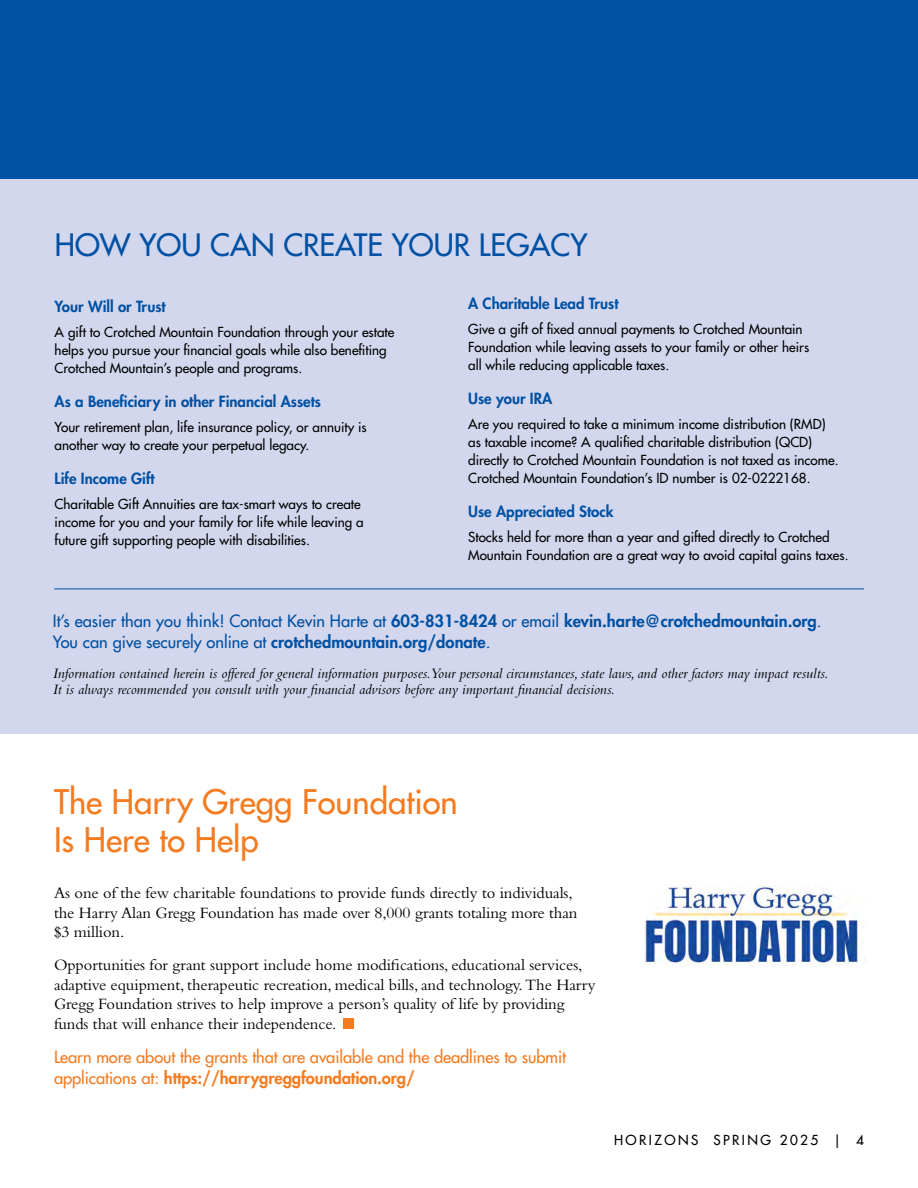
<style>
.page{position:relative;width:918px;height:1188px;background:#fff}
.page>*{position:absolute;margin:0;border:0;box-sizing:border-box;transform-origin:0 0}
.t1{font:33px/37.5px "Futura";color:#f47b20}
.t2{font:30px "Futura";color:#0050a3}
.t3{font:16.5px/19.5px "Bembo";letter-spacing:-.005em;color:#000}
.t4{font:16.5px/21px "Futura";color:#0050a3}
.t5{font:16.5px/21px "Futura";letter-spacing:-.005em;color:#f47b20}
.t6{font:italic 15px/16.5px "Bembo";color:#000}
.t7{font:800 15px "Futura";color:#0050a3}
.t8{font:13.5px/18px "Futura";color:#000}
.t9{font:13.5px "Futura";letter-spacing:.18em;color:#000}
.s1{font-weight:800}
</style>
<div class="page">
<div style="left:0;top:170px;width:918px;height:563px;background:#d3d7ed"></div>
<hr style="left:54px;top:589px;width:810px;height:1px;background:#0050a3">
<div style="left:0;top:0;width:918px;height:179px;background:#0050a3"></div>
<div style="left:343px;top:1018px;width:10px;height:11px;background:#f47b20"></div>
<img style="left:644px;top:885px;width:221px;height:82px">
<h2 class="t2" style="left:55px;top:226px;width:534px">HOW YOU CAN CREATE YOUR LEGACY</h2>
<p class="t7" style="left:55px;top:297px;width:113px">Your Will or Trust</p>
<p class="t8" style="left:55px;top:323px;width:341px">A gift to Crotched Mountain Foundation through your estate helps you pursue your financial goals while also benefiting<br>Crotched Mountain’s people and programs.</p>
<p class="t7" style="left:55px;top:392px;width:268px">As a Beneficiary in other Financial Assets</p>
<p class="t8" style="left:55px;top:418px;width:314px">Your retirement plan, life insurance policy, or annuity is another way to create your perpetual legacy.</p>
<p class="t7" style="left:55px;top:469px;width:102px">Life Income Gift</p>
<p class="t8" style="left:55px;top:495px;width:311px">Charitable Gift Annuities are tax-smart ways to create income for you and your family for life while leaving a future gift supporting people with disabilities.</p>
<p class="t7" style="left:468px;top:294px;width:152px">A Charitable Lead Trust</p>
<p class="t8" style="left:468px;top:320px;width:343px">Give a gift of fixed annual payments to Crotched Mountain<br>Foundation while leaving assets to your family or other heirs all while reducing applicable taxes.</p>
<p class="t7" style="left:468px;top:389px;width:86px">Use your IRA</p>
<p class="t8" style="left:468px;top:415px;width:372px">Are you required to take a minimum income distribution (RMD) as taxable income? A qualified charitable distribution (QCD) directly to Crotched Mountain Foundation is not taxed as income.<br>Crotched Mountain Foundation’s ID number is 02-0222168.</p>
<p class="t7" style="left:468px;top:502px;width:147px">Use Appreciated Stock</p>
<p class="t8" style="left:468px;top:528px;width:382px">Stocks held for more than a year and gifted directly to Crotched<br>Mountain Foundation are a great way to avoid capital gains taxes.</p>
<p class="t4" style="left:53px;top:610px;width:770px">It’s easier than you think! Contact Kevin Harte at <span class="s1">603-831-8424</span> or email <span class="s1">kevin.harte@crotchedmountain.org</span>.<br>You can give securely online at <span class="s1">crotchedmountain.org/donate</span>.</p>
<p class="t6" style="left:53px;top:664px;width:777px">Information contained herein is offered for general information purposes. Your personal circumstances, state laws, and other factors may impact results.<br>It is always recommended you consult with your financial advisors before any important financial decisions.</p>
<h1 class="t1" style="left:54px;top:783px;width:405px">The Harry Gregg Foundation<br>Is Here to Help</h1>
<p class="t3" style="left:54px;top:883px;width:525px">As one of the few charitable foundations to provide funds directly to individuals, the Harry Alan Gregg Foundation has made over 8,000 grants totaling more than $3 million.</p>
<p class="t3" style="left:54px;top:955px;width:543px">Opportunities for grant support include home modifications, educational services, adaptive equipment, therapeutic recreation, medical bills, and technology. The Harry Gregg Foundation strives to help improve a person’s quality of life by providing funds that will enhance their independence.</p>
<p class="t5" style="left:54px;top:1047px;width:514px">Learn more about the grants that are available and the deadlines to submit applications at: <span class="s1">https://harrygreggfoundation.org/</span></p>
<p class="t9" style="left:614px;top:1131px;width:251px">HORIZONS SPRING 2025 | 4</p>
</div>
